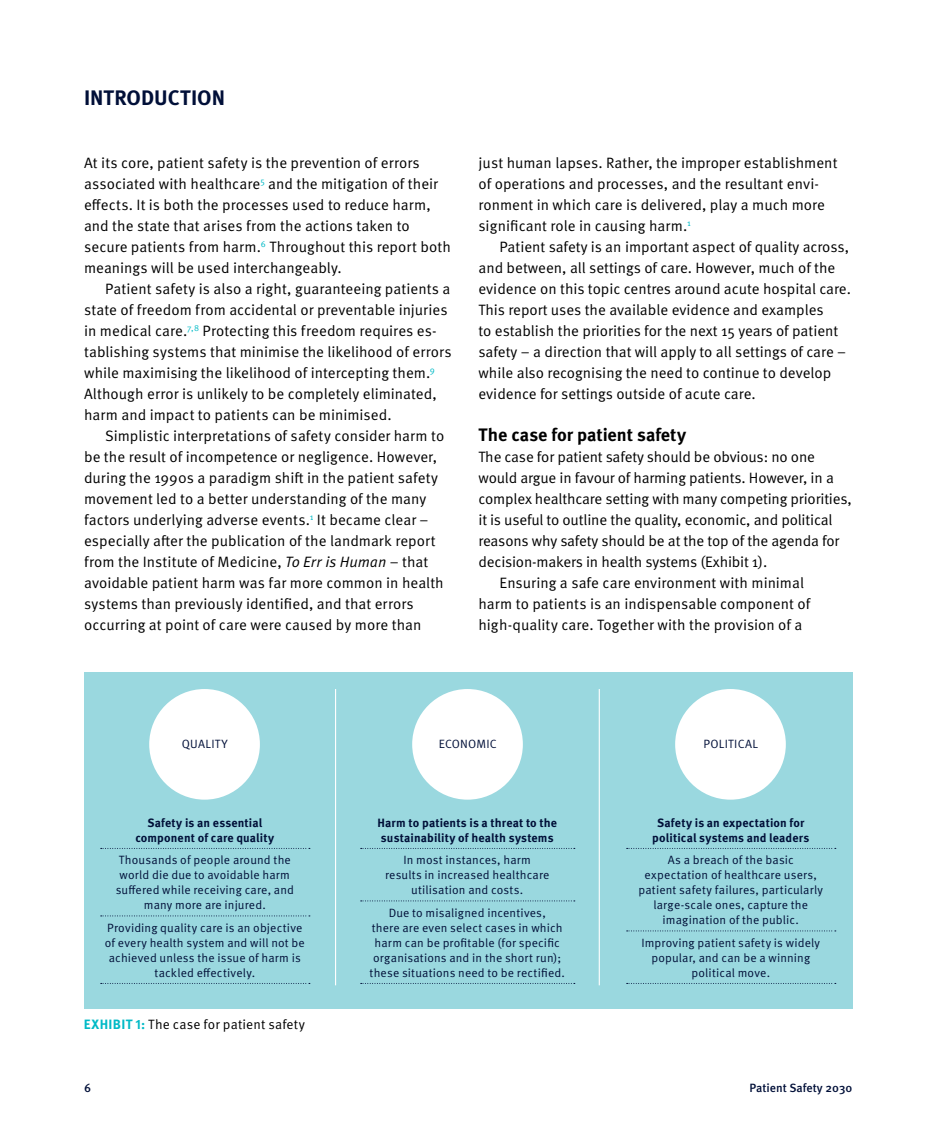
<style>
.page{position:relative;width:936px;height:1127px;background:#fff}
.page>*{position:absolute;margin:0;border:0;box-sizing:border-box;transform-origin:0 0}
.t1{font:700 21px "Meta OT";color:#000f38}
.t2{font:700 18px "Meta OT";letter-spacing:-.005em;color:#000}
.t3{font:15px/21px "Meta OT Norm";color:#000}
.t4{font:13.5px "Meta OT Norm";letter-spacing:.01em;color:#000}
.t5{font:12px/15px "Meta OT Norm";letter-spacing:.01em;color:#000f38;text-align:center}
.t6{font:700 12px/15px "Meta OT";letter-spacing:.01em;color:#000f38;text-align:center}
.t7{font:500 12px "Meta OT";color:#000f38}
.t8{font:12px "Meta OT Norm";letter-spacing:.03em;color:#000f38}
.s1{font-family:"Meta OT Norm Ita"}
.s2{font-family:"Meta OT";font-weight:700;color:#00bac6}
</style>
<div class="page">
<div style="left:84px;top:672px;width:768px;height:336px;background:#9ad8df"></div>
<div style="left:149px;top:689px;width:111px;height:110px;background:#fff;border-radius:50%"></div>
<div style="left:412px;top:689px;width:111px;height:110px;background:#fff;border-radius:50%"></div>
<div style="left:675px;top:689px;width:110px;height:110px;background:#fff;border-radius:50%"></div>
<svg style="left:101px;top:848px;width:209px;height:1px"></svg>
<svg style="left:101px;top:915px;width:209px;height:1px"></svg>
<svg style="left:101px;top:983px;width:209px;height:1px"></svg>
<svg style="left:360px;top:848px;width:215px;height:1px"></svg>
<svg style="left:360px;top:900px;width:215px;height:1px"></svg>
<svg style="left:360px;top:983px;width:215px;height:1px"></svg>
<svg style="left:626px;top:848px;width:209px;height:1px"></svg>
<svg style="left:626px;top:930px;width:209px;height:1px"></svg>
<svg style="left:626px;top:983px;width:209px;height:1px"></svg>
<hr style="left:335px;top:689px;width:1px;height:296px;background:#fff">
<hr style="left:598px;top:689px;width:1px;height:296px;background:#fff">
<h1 class="t1" style="left:84px;top:84px;width:142px">INTRODUCTION</h1>
<p class="t3" style="left:84px;top:152px;width:368px">At its core, patient safety is the prevention of errors associated with healthcare<sup>5</sup> and the mitigation of their effects. It is both the processes used to reduce harm, and the state that arises from the actions taken to secure patients from harm.<sup>6</sup> Throughout this report both meanings will be used interchangeably.</p>
<p class="t3" style="left:84px;top:278px;width:369px;text-indent:21px">Patient safety is also a right, guaranteeing patients a state of freedom from accidental or preventable injuries in medical care.<sup>7,8</sup> Protecting this freedom requires es&shy;tablishing systems that minimise the likelihood of errors while maximising the likelihood of intercepting them.<sup>9<br></sup>Although error is unlikely to be completely eliminated, harm and impact to patients can be minimised.</p>
<p class="t3" style="left:84px;top:425px;width:362px;text-indent:21px">Simplistic interpretations of safety consider harm to be the result of incompetence or negligence. However, during the 1990s a paradigm shift in the patient safety movement led to a better understanding of the many factors underlying adverse events.<sup>1</sup> It became clear – especially after the publication of the landmark report from the Institute of Medicine, <span class="s1">To Err is Human</span> – that avoidable patient harm was far more common in health systems than previously identified, and that errors occurring at point of care were caused by more than</p>
<p class="t3" style="left:478px;top:152px;width:360px">just human lapses. Rather, the improper establishment of operations and processes, and the resultant envi&shy;ronment in which care is delivered, play a much more significant role in causing harm.<sup>1</sup></p>
<p class="t3" style="left:478px;top:236px;width:374px;text-indent:21px">Patient safety is an important aspect of quality across, and between, all settings of care. However, much of the evidence on this topic centres around acute hospital care.<br>This report uses the available evidence and examples<br>to establish the priorities for the next 15 years of patient safety – a direction that will apply to all settings of care – while also recognising the need to continue to develop evidence for settings outside of acute care.</p>
<p class="t2" style="left:478px;top:423px;width:209px">The case for patient safety</p>
<p class="t3" style="left:478px;top:446px;width:338px">The case for patient safety should be obvious: no one</p>
<p class="t3" style="left:478px;top:467px;width:357px">would argue in favour of harming patients. However, in a</p>
<p class="t3" style="left:478px;top:488px;width:375px">complex healthcare setting with many competing priorities,</p>
<p class="t3" style="left:478px;top:509px;width:355px">it is useful to outline the quality, economic, and political</p>
<p class="t3" style="left:478px;top:530px;width:362px">reasons why safety should be at the top of the agenda for</p>
<p class="t3" style="left:478px;top:551px;width:290px">decision-makers in health systems (Exhibit 1).</p>
<p class="t3" style="left:499px;top:572px;width:306px">Ensuring a safe care environment with minimal</p>
<p class="t3" style="left:478px;top:593px;width:333px">harm to patients is an indispensable component of</p>
<p class="t3" style="left:478px;top:614px;width:325px">high-quality care. Together with the provision of a</p>
<p class="t5" style="left:182px;top:736px;width:47px">QUALITY</p>
<p class="t5" style="left:439px;top:736px;width:60px">ECONOMIC</p>
<p class="t8" style="left:703px;top:736px;width:56px">POLITICAL</p>
<p class="t6" style="left:135px;top:815px;width:140px">Safety is an essential component of care quality</p>
<p class="t5" style="left:116px;top:852px;width:180px">Thousands of people around the world die due to avoidable harm suffered while receiving care, and many more are injured.</p>
<p class="t5" style="left:105px;top:920px;width:201px">Providing quality care is an objective of every health system and will not be achieved unless the issue of harm is tackled effectively.</p>
<p class="t4" style="left:84px;top:1016px;width:223px"><span class="s2">EXHIBIT 1:</span> The case for patient safety</p>
<p class="t6" style="left:377px;top:815px;width:181px;text-align:left">Harm to patients is a threat to the sustainability of health systems</p>
<p class="t5" style="left:385px;top:852px;width:166px">In most instances, harm results in increased healthcare utilisation and costs.</p>
<p class="t5" style="left:369px;top:905px;width:197px">Due to misaligned incentives,<br>there are even select cases in which harm can be profitable (for specific organisations and in the short run); these situations need to be rectified.</p>
<p class="t6" style="left:652px;top:815px;width:158px">Safety is an expectation for political systems and leaders</p>
<p class="t5" style="left:638px;top:852px;width:186px">As a breach of the basic expectation of healthcare users, patient safety failures, particularly large-scale ones, capture the imagination of the public.</p>
<p class="t5" style="left:641px;top:935px;width:180px">Improving patient safety is widely popular, and can be a winning political move.</p>
<p class="t7" style="left:84px;top:1080px;width:9px">6</p>
<p class="t7" style="left:749px;top:1080px;width:104px">Patient Safety 2030</p>
</div>
